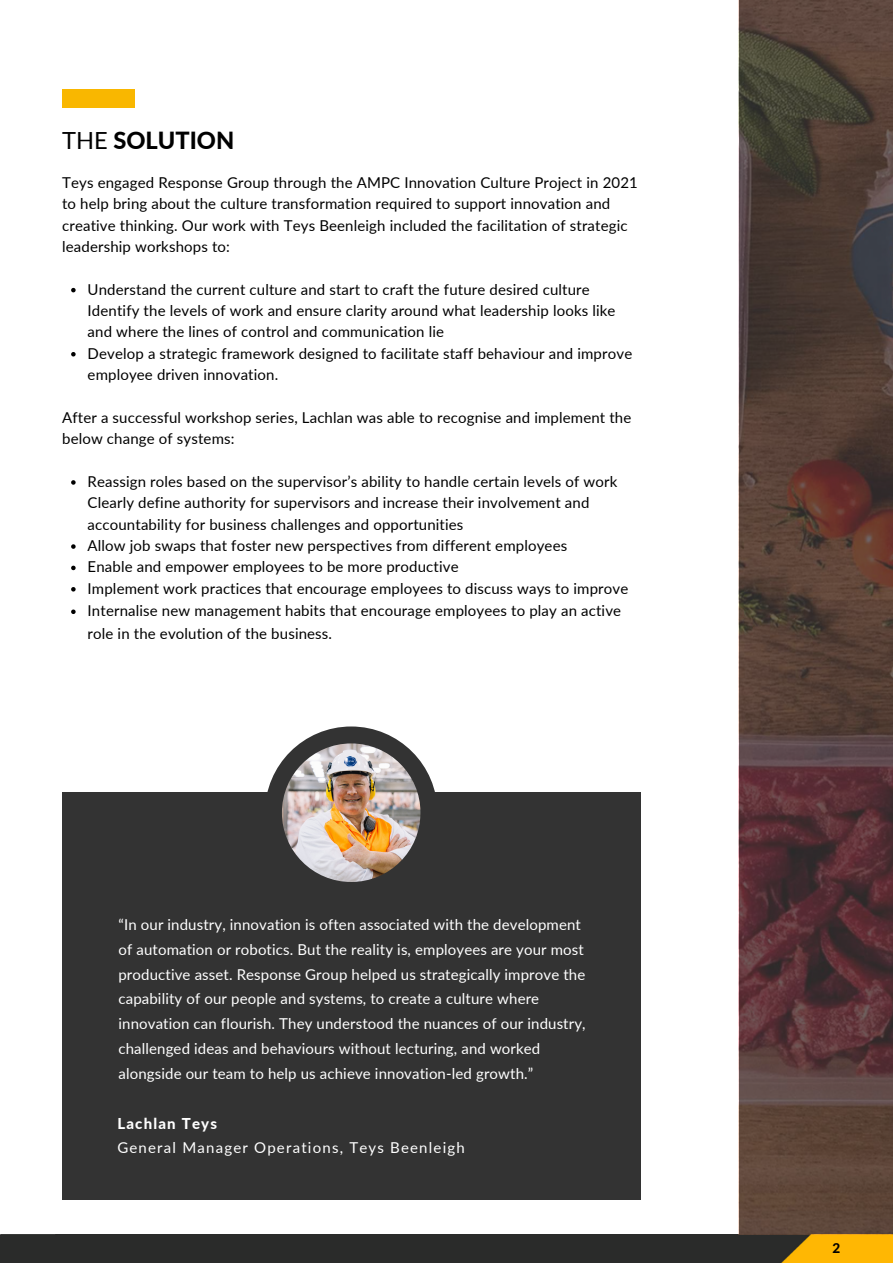
<style>
.page{position:relative;width:893px;height:1264px;background:#fff}
.page>*{position:absolute;margin:0;border:0;box-sizing:border-box;transform-origin:0 0}
.t1{font:800 23.55px "Lato";color:#000}
.t2{font:15px/21.3px "Lato";letter-spacing:.01em;color:#000}
.t3{font:15px/24.8px "Lato";letter-spacing:.01em;color:#fff}
.t4{font:15px "Lato";letter-spacing:.08em;color:#fff}
.t5{font:800 15px "Lato";letter-spacing:.08em;color:#fff}
.t6{font:800 13.5px "Lato";color:#000}
.s1{font-weight:400}
</style>
<div class="page">
<img style="left:0;top:1234px;width:892px;height:28px">
<div style="left:62px;top:89px;width:73px;height:19px;background:#f9b700"></div>
<img style="left:738px;top:0;width:154px;height:1234px">
<div style="left:62px;top:792px;width:578px;height:407px;background:#333"></div>
<div style="left:265px;top:726px;width:172px;height:173px;background:#333;border-radius:50%"></div>
<img style="left:282px;top:743px;width:138px;height:139px;border-radius:50%">
<svg style="left:71px;top:288px;width:5px;height:4px"></svg>
<svg style="left:71px;top:352px;width:5px;height:4px"></svg>
<svg style="left:71px;top:480px;width:5px;height:4px"></svg>
<svg style="left:71px;top:544px;width:5px;height:5px"></svg>
<svg style="left:71px;top:565px;width:5px;height:5px"></svg>
<svg style="left:71px;top:587px;width:5px;height:4px"></svg>
<svg style="left:71px;top:609px;width:5px;height:5px"></svg>
<h1 class="t1" style="left:62px;top:126px;width:174px"><span class="s1">THE</span> SOLUTION</h1>
<p class="t2" style="left:62px;top:171px;width:577px">Teys engaged Response Group through the AMPC Innovation Culture Project in 2021 to help bring about the culture transformation required to support innovation and creative thinking. Our work with Teys Beenleigh included the facilitation of strategic leadership workshops to:</p>
<p class="t2" style="left:88px;top:278px;width:546px">Understand the current culture and start to craft the future desired culture Identify the levels of work and ensure clarity around what leadership looks like and where the lines of control and communication lie<br>Develop a strategic framework designed to facilitate staff behaviour and improve employee driven innovation.</p>
<p class="t2" style="left:62px;top:406px;width:570px">After a successful workshop series, Lachlan was able to recognise and implement the below change of systems:</p>
<p class="t2" style="left:88px;top:470px;width:542px;line-height:21.8px">Reassign roles based on the supervisor’s ability to handle certain levels of work Clearly define authority for supervisors and increase their involvement and accountability for business challenges and opportunities<br>Allow job swaps that foster new perspectives from different employees<br>Enable and empower employees to be more productive<br>Implement work practices that encourage employees to discuss ways to improve Internalise new management habits that encourage employees to play an active role in the evolution of the business.</p>
<p class="t3" style="left:118px;top:911px;width:468px">“In our industry, innovation is often associated with the development of automation or robotics. But the reality is, employees are your most productive asset. Response Group helped us strategically improve the capability of our people and systems, to create a culture where innovation can flourish. They understood the nuances of our industry, challenged ideas and behaviours without lecturing, and worked alongside our team to help us achieve innovation-led growth.”</p>
<p class="t5" style="left:117px;top:1113px;width:101px">Lachlan Teys</p>
<p class="t4" style="left:117px;top:1137px;width:349px">General Manager Operations, Teys Beenleigh</p>
<p class="t6" style="left:832px;top:1240px;width:9px">2</p>
</div>
